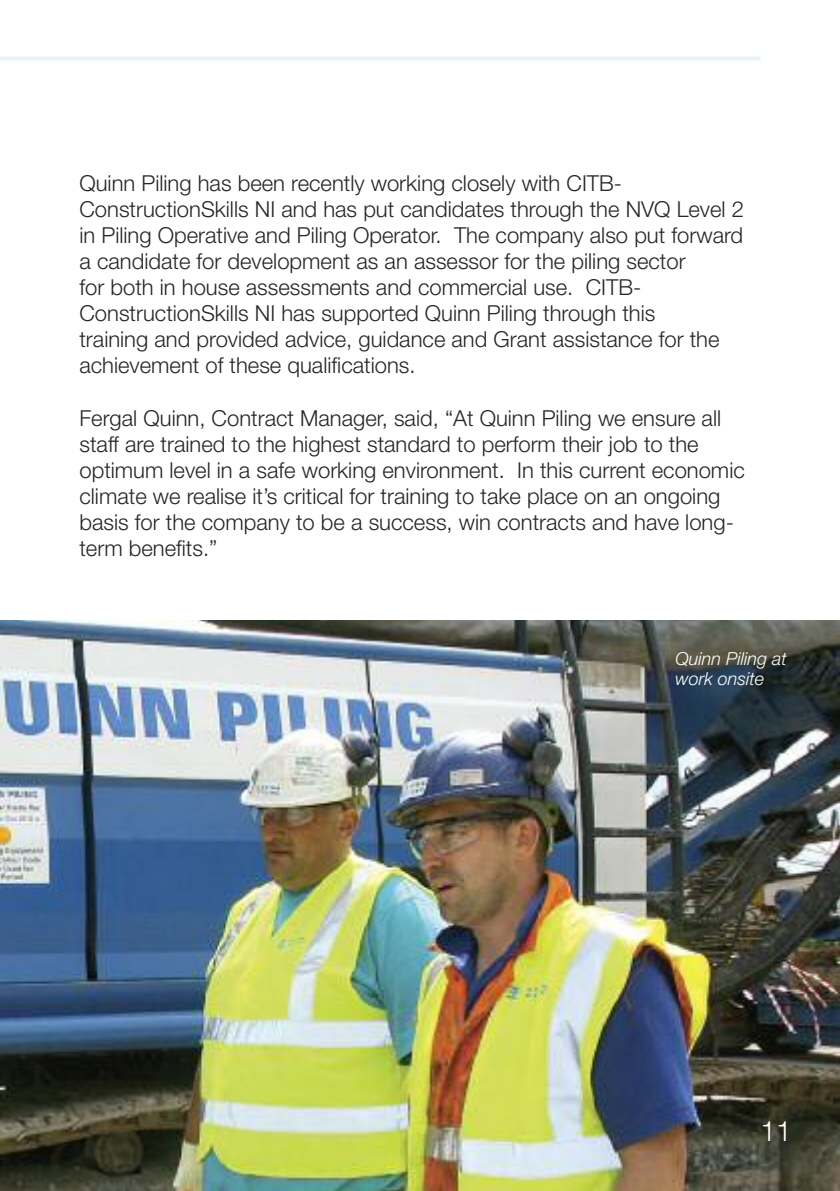
<style>
.page{position:relative;width:840px;height:1191px;background:#fff}
.page>*{position:absolute;margin:0;border:0;box-sizing:border-box;transform-origin:0 0}
.t1{font:300 28px "Helvetica Neue";color:#fff}
.t2{font:300 22px/26px "Helvetica Neue";color:#272627}
.t3{font:italic 300 18px/20px "Helvetica Neue";color:#fff}
</style>
<div class="page">
<img style="left:0;top:620px;width:839px;height:571px">
<hr style="left:0;top:56px;width:760px;height:4px;background:#e8f2f9">
<p class="t2" style="left:79px;top:170px;width:665px">Quinn Piling has been recently working closely with CITB-ConstructionSkills NI and has put candidates through the NVQ Level 2 in Piling Operative and Piling Operator. The company also put forward a candidate for development as an assessor for the piling sector<br>for both in house assessments and commercial use. CITB-ConstructionSkills NI has supported Quinn Piling through this<br>training and provided advice, guidance and Grant assistance for the achievement of these qualifications.</p>
<p class="t2" style="left:79px;top:404px;width:666px">Fergal Quinn, Contract Manager, said, “At Quinn Piling we ensure all staff are trained to the highest standard to perform their job to the optimum level in a safe working environment. In this current economic climate we realise it’s critical for training to take place on an ongoing basis for the company to be a success, win contracts and have long&shy;term benefits.”</p>
<p class="t3" style="left:675px;top:650px;width:113px">Quinn Piling at work onsite</p>
<p class="t1" style="left:760px;top:1113px;width:33px">11</p>
</div>
